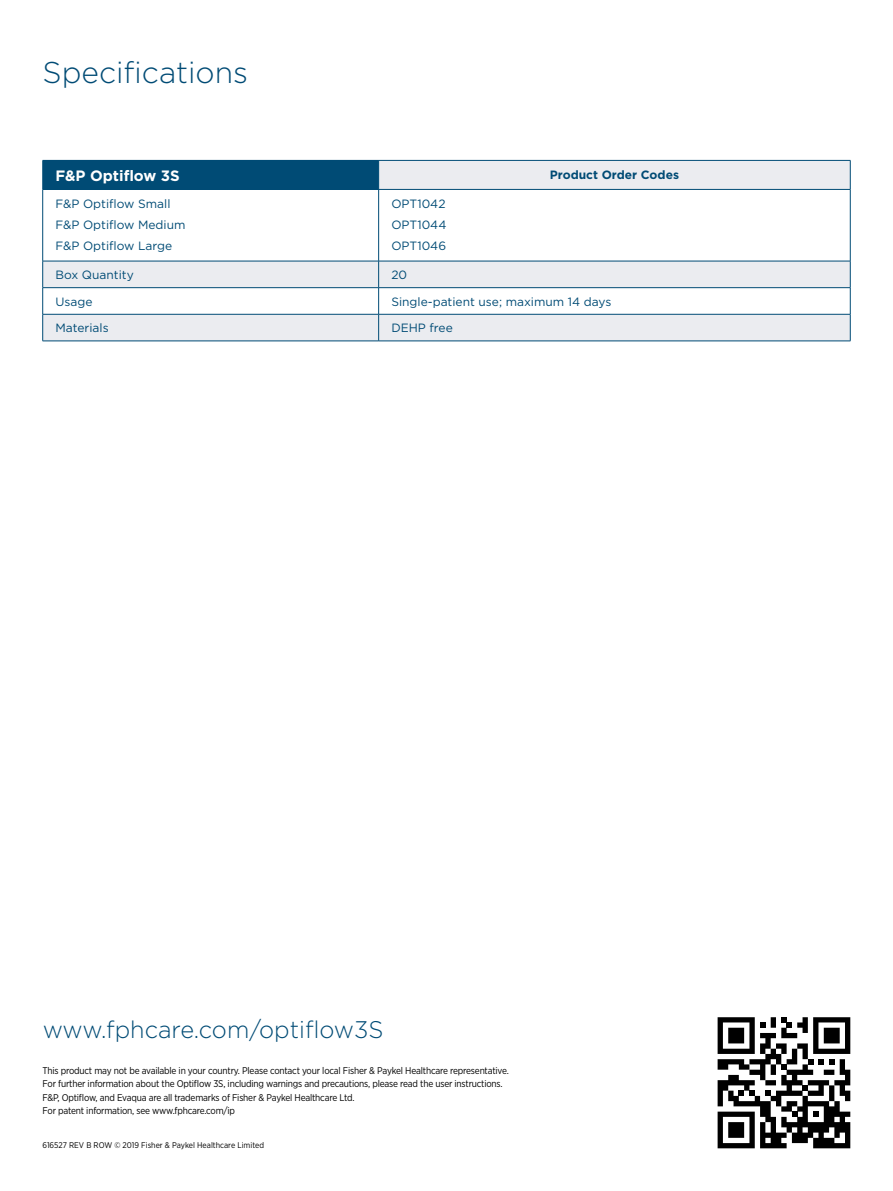
<style>
.page{position:relative;width:893px;height:1191px;background:#fff}
.page>*{position:absolute;margin:0;border:0;box-sizing:border-box;transform-origin:0 0}
.t1{font:300 30px "Gotham";color:#004b75}
.t2{font:300 24px "Gotham";color:#004b75}
.t3{font:700 15px "Gotham";color:#fff}
.t4{font:12px/21px "Gotham";color:#004b75}
.t5{font:700 12px "Gotham";color:#004b75}
.t6{font:9.75px/13.5px "Gotham Narrow";letter-spacing:-.02em;color:#000}
.t7{font:8.25px "Gotham Narrow";color:#000}
</style>
<div class="page">
<svg style="left:43px;top:161px;width:807px;height:100px"></svg>
<hr style="left:850px;top:190px;width:1px;height:71px;background:#004b75">
<svg style="left:42px;top:261px;width:809px;height:80px"></svg>
<hr style="left:43px;top:341px;width:336px;height:1px;background:#004b75">
<hr style="left:379px;top:341px;width:471px;height:1px;background:#004b75">
<hr style="left:43px;top:189px;width:336px;height:1px;background:#004b75">
<hr style="left:43px;top:160px;width:336px;height:1px;background:#004b75">
<svg style="left:42px;top:161px;width:1px;height:28px"></svg>
<hr style="left:42px;top:190px;width:1px;height:71px;background:#004b75">
<hr style="left:378px;top:190px;width:1px;height:71px;background:#004b75">
<hr style="left:379px;top:160px;width:471px;height:1px;background:#004b75">
<svg style="left:378px;top:161px;width:1px;height:28px"></svg>
<svg style="left:850px;top:161px;width:1px;height:28px"></svg>
<hr style="left:379px;top:189px;width:471px;height:1px;background:#004b75">
<svg style="left:718px;top:1017px;width:132px;height:131px"></svg>
<h1 class="t1" style="left:43px;top:54px;width:207px">Specifications</h1>
<h3 class="t3" style="left:55px;top:166px;width:126px">F&amp;P Optiflow 3S</h3>
<p class="t5" style="left:550px;top:167px;width:131px">Product Order Codes</p>
<p class="t4" style="left:55px;top:193px;width:132px">F&amp;P Optiflow Small<br>F&amp;P Optiflow Medium<br>F&amp;P Optiflow Large</p>
<p class="t4" style="left:391px;top:193px;width:56px;text-align:justify">OPT1042<br>OPT1044<br>OPT1046</p>
<p class="t4" style="left:55px;top:264px;width:80px">Box Quantity</p>
<p class="t4" style="left:391px;top:264px;width:17px">20</p>
<p class="t4" style="left:55px;top:291px;width:39px">Usage</p>
<p class="t4" style="left:391px;top:291px;width:221px">Single-patient use; maximum 14 days</p>
<p class="t4" style="left:55px;top:317px;width:55px">Materials</p>
<p class="t4" style="left:391px;top:317px;width:63px">DEHP free</p>
<h2 class="t2" style="left:43px;top:1014px;width:343px">www.fphcare.com/optiflow3S</h2>
<p class="t6" style="left:43px;top:1063px;width:468px">This product may not be available in your country. Please contact your local Fisher &amp; Paykel Healthcare representative.<br>For further information about the Optiflow 3S, including warnings and precautions, please read the user instructions.<br>F&amp;P, Optiflow, and Evaqua are all trademarks of Fisher &amp; Paykel Healthcare Ltd.<br>For patent information, see www.fphcare.com/ip</p>
<p class="t7" style="left:43px;top:1140px;width:223px">616527 REV B ROW © 2019 Fisher &amp; Paykel Healthcare Limited</p>
</div>
